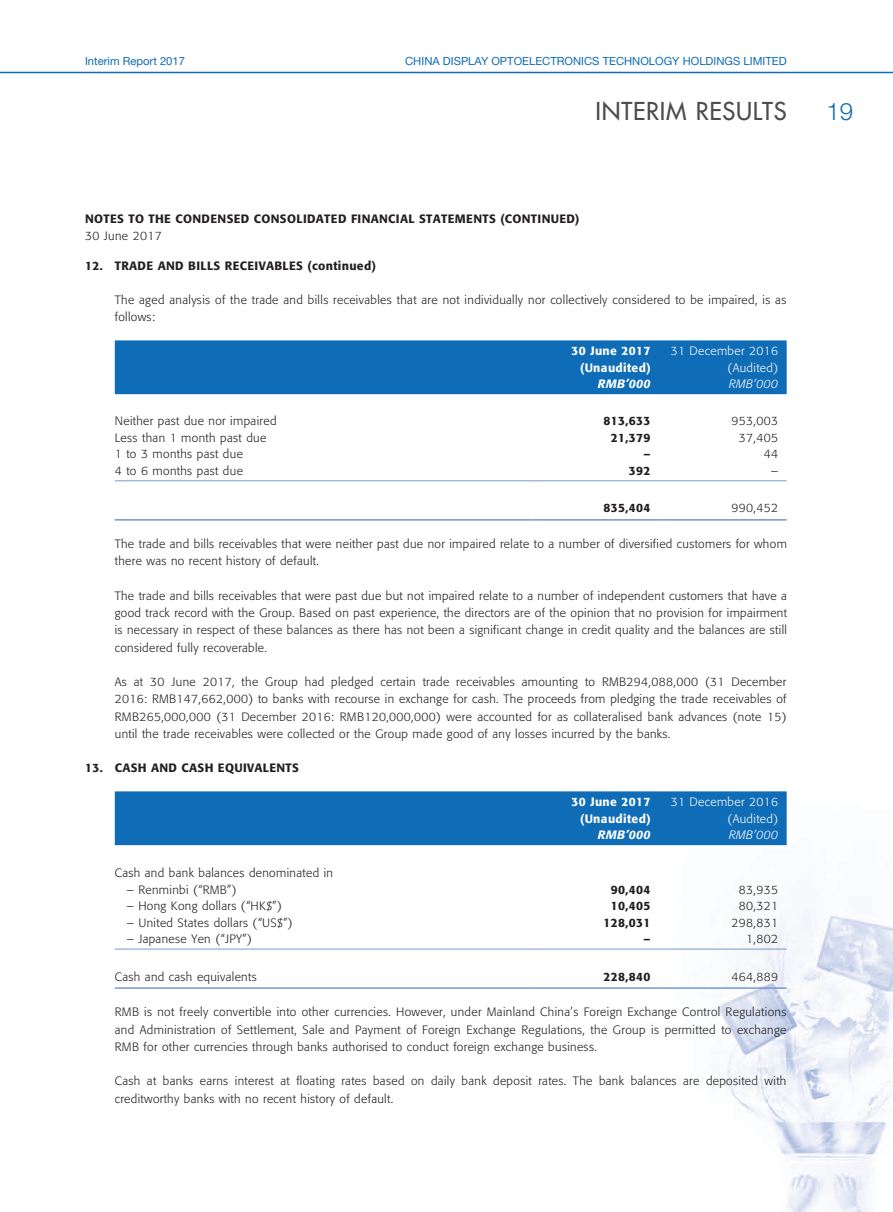
<style>
.page{position:relative;width:893px;height:1212px;background:#fff}
.page>*{position:absolute;margin:0;border:0;box-sizing:border-box;transform-origin:0 0}
.t1{font:500 24px "Futura Std";letter-spacing:.03em;color:#4b4c4d}
.t2{font:300 24px "Helvetica Neue LT Std";color:#0f6cb6}
.t3{font:300 12px/17.2px "Formata";letter-spacing:.03em;color:#231f20}
.t4{font:500 12px "Formata";letter-spacing:.03em;color:#231f20}
.t5{font:300 12px "Formata";letter-spacing:.03em;color:#fff}
.t6{font:500 12px "Formata";letter-spacing:.03em;color:#fff}
.t7{font:italic 500 12px "Formata";letter-spacing:.03em;color:#fff}
.t8{font:italic 300 12px "Formata";letter-spacing:.03em;color:#fff}
.t9{font:11.25px "Helvetica Neue LT Std";color:#0f6cb6}
</style>
<div class="page">
<img style="left:0;top:71px;width:893px;height:1141px">
<hr style="left:0;top:72px;width:893px;height:1px;background:#0f6cb6">
<div style="left:115px;top:340px;width:672px;height:54px;background:#0f6cb6"></div>
<hr style="left:115px;top:480px;width:416px;height:1px;background:#7796cd">
<hr style="left:531px;top:480px;width:128px;height:1px;background:#7796cd">
<hr style="left:659px;top:480px;width:128px;height:1px;background:#7796cd">
<hr style="left:115px;top:519px;width:416px;height:2px;background:#7796cd">
<hr style="left:531px;top:519px;width:128px;height:2px;background:#7796cd">
<hr style="left:659px;top:519px;width:128px;height:2px;background:#7796cd">
<div style="left:115px;top:791px;width:672px;height:54px;background:#0f6cb6"></div>
<hr style="left:115px;top:949px;width:416px;height:1px;background:#7796cd">
<hr style="left:531px;top:949px;width:128px;height:1px;background:#7796cd">
<hr style="left:659px;top:949px;width:128px;height:1px;background:#7796cd">
<hr style="left:115px;top:987px;width:416px;height:2px;background:#7796cd">
<hr style="left:531px;top:987px;width:128px;height:2px;background:#7796cd">
<hr style="left:659px;top:987px;width:128px;height:2px;background:#7796cd">
<p class="t9" style="left:85px;top:54px;width:102px">INTERIM REPORT 2017</p>
<p class="t9" style="left:405px;top:54px;width:382px">CHI NA DISPLAY OPTOELECTRONICS TECHNOLOGY HOLDI NGS LI MITED</p>
<h1 class="t1" style="left:596px;top:96px;width:193px">INTERIM RESULTS</h1>
<p class="t4" style="left:85px;top:211px;width:496px">NOTES TO THE CONDENSED CONSOLIDATED FINANCIAL STATEMENTS (CONTINUED)</p>
<p class="t3" style="left:85px;top:227px;width:78px">30 June 2017</p>
<p class="t4" style="left:85px;top:258px;width:292px">12. TRADE AND BILLS RECEIVABLES (continued)</p>
<p class="t3" style="left:115px;top:291px;width:673px">The aged analysis of the trade and bills receivables that are not individually nor collectively considered to be impaired, is as follows:</p>
<p class="t6" style="left:572px;top:344px;width:80px">30 June 2017</p>
<p class="t5" style="left:671px;top:344px;width:109px">31 December 2016</p>
<p class="t6" style="left:580px;top:360px;width:72px">(Unaudited)</p>
<p class="t5" style="left:728px;top:360px;width:52px">(Audited)</p>
<p class="t7" style="left:598px;top:377px;width:54px">RMB’000</p>
<p class="t8" style="left:729px;top:377px;width:51px">RMB’000</p>
<p class="t3" style="left:115px;top:413px;width:163px">Neither past due nor impaired</p>
<p class="t4" style="left:603px;top:414px;width:49px">813,633</p>
<p class="t3" style="left:732px;top:413px;width:48px">953,003</p>
<p class="t3" style="left:115px;top:429px;width:153px">Less than 1 month past due</p>
<p class="t4" style="left:611px;top:430px;width:41px">21,379</p>
<p class="t3" style="left:739px;top:429px;width:41px">37,405</p>
<p class="t3" style="left:115px;top:446px;width:130px">1 to 3 months past due</p>
<p class="t4" style="left:644px;top:447px;width:8px">–</p>
<p class="t3" style="left:764px;top:446px;width:16px">44</p>
<p class="t3" style="left:115px;top:462px;width:130px">4 to 6 months past due</p>
<p class="t4" style="left:629px;top:463px;width:23px">392</p>
<p class="t3" style="left:771px;top:462px;width:8px">–</p>
<p class="t4" style="left:603px;top:501px;width:49px">835,404</p>
<p class="t3" style="left:732px;top:500px;width:48px">990,452</p>
<p class="t3" style="left:115px;top:535px;width:674px">The trade and bills receivables that were neither past due nor impaired relate to a number of diversified customers for whom there was no recent history of default.</p>
<p class="t3" style="left:115px;top:587px;width:674px;text-align:justify">The trade and bills receivables that were past due but not impaired relate to a number of independent customers that have a good track record with the Group. Based on past experience, the directors are of the opinion that no provision for impairment is necessary in respect of these balances as there has not been a significant change in credit quality and the balances are still considered fully recoverable.</p>
<p class="t3" style="left:115px;top:673px;width:673px;text-align:justify">As at 30 June 2017, the Group had pledged certain trade receivables amounting to RMB294,088,000 (31 December 2016: RMB147,662,000) to banks with recourse in exchange for cash. The proceeds from pledging the trade receivables of RMB265,000,000 (31 December 2016: RMB120,000,000) were accounted for as collateralised bank advances (note 15) until the trade receivables were collected or the Group made good of any losses incurred by the banks.</p>
<p class="t4" style="left:85px;top:761px;width:215px">13. CASH AND CASH EQUIVALENTS</p>
<p class="t6" style="left:572px;top:794px;width:80px">30 June 2017</p>
<p class="t5" style="left:671px;top:795px;width:109px">31 December 2016</p>
<p class="t6" style="left:580px;top:811px;width:72px">(Unaudited)</p>
<p class="t5" style="left:728px;top:811px;width:52px">(Audited)</p>
<p class="t7" style="left:598px;top:827px;width:54px">RMB’000</p>
<p class="t8" style="left:729px;top:828px;width:51px">RMB’000</p>
<p class="t3" style="left:115px;top:864px;width:220px">Cash and bank balances denominated in</p>
<p class="t3" style="left:127px;top:881px;width:111px">– Renminbi (“RMB”)</p>
<p class="t4" style="left:611px;top:882px;width:41px">90,404</p>
<p class="t3" style="left:739px;top:881px;width:41px">83,935</p>
<p class="t3" style="left:127px;top:897px;width:156px">– Hong Kong dollars (“HK$”)</p>
<p class="t4" style="left:611px;top:898px;width:41px">10,405</p>
<p class="t3" style="left:739px;top:897px;width:41px">80,321</p>
<p class="t3" style="left:127px;top:914px;width:167px">– United States dollars (“US$”)</p>
<p class="t4" style="left:603px;top:915px;width:49px">128,031</p>
<p class="t3" style="left:732px;top:914px;width:48px">298,831</p>
<p class="t3" style="left:127px;top:930px;width:127px">– Japanese Yen (“JPY”)</p>
<p class="t4" style="left:644px;top:931px;width:8px">–</p>
<p class="t3" style="left:746px;top:930px;width:33px">1,802</p>
<p class="t3" style="left:115px;top:968px;width:143px">Cash and cash equivalents</p>
<p class="t4" style="left:603px;top:969px;width:49px">228,840</p>
<p class="t3" style="left:732px;top:968px;width:48px">464,889</p>
<p class="t3" style="left:115px;top:1003px;width:673px;text-align:justify">RMB is not freely convertible into other currencies. However, under Mainland China’s Foreign Exchange Control Regulations and Administration of Settlement, Sale and Payment of Foreign Exchange Regulations, the Group is permitted to exchange RMB for other currencies through banks authorised to conduct foreign exchange business.</p>
<p class="t3" style="left:115px;top:1072px;width:673px">Cash at banks earns interest at floating rates based on daily bank deposit rates. The bank balances are deposited with creditworthy banks with no recent history of default.</p>
<h1 class="t2" style="left:826px;top:97px;width:28px">19</h1>
</div>
